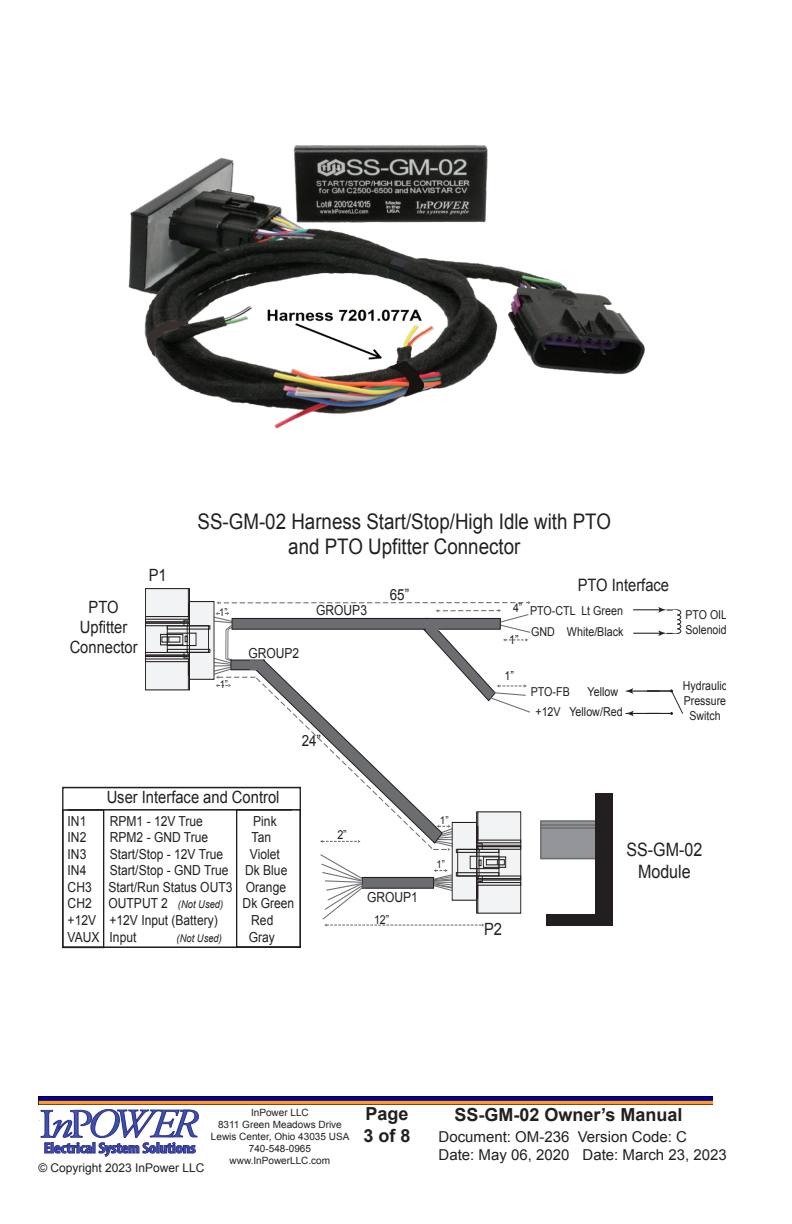
<style>
.page{position:relative;width:792px;height:1224px;background:#fff}
.page>*{position:absolute;margin:0;border:0;box-sizing:border-box;transform-origin:0 0}
.t1{font:21.4px/25.8px "Arial";color:#231f20;text-align:center;scale:.87 1}
.t2{font:18.4px/22.2px "Arial";color:#231f20;text-align:center;scale:.87 1}
.t3{font:700 18px/21.6px "Arial";color:#231f20}
.t4{font:17.2px "Arial";color:#231f20;scale:.86 1}
.t5{font:16.8px/20.2px "Arial";color:#231f20;text-align:center;scale:.87 1}
.t6{font:15.4px "Arial";color:#231f20;scale:.87 1}
.t7{font:700 condensed 15.2px "Myriad Pro";letter-spacing:-.015em;color:#3d53a3;scale:1.11 1}
.t8{font:15px/18px "Arial";color:#231f20}
.t9{font:13.8px/16.6px "Arial";color:#231f20;text-align:justify;scale:.87 1}
.t10{font:12.2px/21.2px "Arial";color:#231f20;scale:.87 1}
.t11{font:12.2px/14.8px "Arial";color:#231f20;scale:.86 1}
.t12{font:12px "Arial";color:#231f20}
.t13{font:italic 10.8px "Arial";color:#231f20;scale:.87 1}
.t14{font:10.8px "Arial";color:#231f20;scale:.87 1}
.t15{font:10.8px "Arial";color:#231f20;scale:.93 1}
.t16{font:10px/12px "Arial";color:#231f20;text-align:center}
.s1{font-style:italic;font-size:10.8px}
</style>
<div class="page">
<img style="left:38px;top:1096px;width:675px;height:9px">
<svg style="left:40px;top:1109px;width:159px;height:48px"></svg>
<div style="left:190px;top:602px;width:24px;height:77px;background:#f2f3f4"></div>
<div style="left:189px;top:601px;width:25px;height:78px;border:1px solid #231f20"></div>
<svg style="left:190px;top:629px;width:17px;height:20px"></svg>
<div style="left:167px;top:626px;width:42px;height:27px;border:1px solid #231f20"></div>
<div style="left:145px;top:589px;width:44px;height:101px;background:#f2f3f4"></div>
<div style="left:145px;top:588px;width:45px;height:102px;border:1px solid #231f20"></div>
<svg style="left:169px;top:635px;width:25px;height:9px"></svg>
<div style="left:167px;top:633px;width:29px;height:13px;border:1px solid #231f20"></div>
<hr style="left:189px;top:589px;width:1px;height:101px;background:#231f20">
<div style="left:145px;top:659px;width:45px;height:3px;border:1px solid #231f20"></div>
<div style="left:145px;top:655px;width:45px;height:2px;border:1px solid #231f20"></div>
<div style="left:145px;top:652px;width:45px;height:3px;border:1px solid #231f20"></div>
<div style="left:145px;top:616px;width:45px;height:3px;border:1px solid #231f20"></div>
<div style="left:145px;top:622px;width:45px;height:1px;border:1px solid #231f20"></div>
<div style="left:145px;top:623px;width:45px;height:3px;border:1px solid #231f20"></div>
<hr style="left:188px;top:658px;width:1px;height:32px;background:#231f20">
<hr style="left:188px;top:589px;width:1px;height:31px;background:#231f20">
<div style="left:167px;top:649px;width:43px;height:4px;border:1px solid #231f20"></div>
<div style="left:160px;top:634px;width:23px;height:11px;border:1px solid #231f20"></div>
<svg style="left:167px;top:626px;width:2px;height:27px"></svg>
<svg style="left:184px;top:603px;width:6px;height:72px"></svg>
<svg style="left:212px;top:601px;width:319px;height:326px"></svg>
<div style="left:546px;top:914px;width:67px;height:11px;background:#231f20"></div>
<div style="left:541px;top:821px;width:63px;height:38px;background:#939598"></div>
<div style="left:540px;top:820px;width:65px;height:39px;border:1px solid #6c6d70"></div>
<div style="left:540px;top:824px;width:65px;height:5px;border:1px solid #6c6d70"></div>
<div style="left:596px;top:794px;width:17px;height:130px;background:#231f20"></div>
<hr style="left:68px;top:809px;width:224px;height:2px;background:#231f20">
<div style="left:62px;top:787px;width:239px;height:161px;border:1px solid #231f20"></div>
<div style="left:62px;top:809px;width:42px;height:139px;border:1px solid #231f20"></div>
<div style="left:236px;top:809px;width:65px;height:139px;border:1px solid #231f20"></div>
<svg style="left:633px;top:607px;width:44px;height:6px"></svg>
<svg style="left:633px;top:630px;width:42px;height:6px"></svg>
<div style="left:673px;top:610px;width:8px;height:5px;border:1px solid #231f20;border-radius:50%"></div>
<div style="left:673px;top:615px;width:8px;height:5px;border:1px solid #231f20;border-radius:50%"></div>
<div style="left:673px;top:619px;width:8px;height:6px;border:1px solid #231f20;border-radius:50%"></div>
<div style="left:673px;top:624px;width:8px;height:5px;border:1px solid #231f20;border-radius:50%"></div>
<div style="left:673px;top:629px;width:8px;height:5px;border:1px solid #231f20;border-radius:50%"></div>
<svg style="left:625px;top:688px;width:58px;height:28px"></svg>
<img style="left:128px;top:145px;width:517px;height:284px">
<p class="t5" style="left:70px;top:597px;width:80px">PTO<br>Upfitter<br>Connector</p>
<p class="t5" style="left:149px;top:565px;width:22px">P1</p>
<p class="t1" style="left:198px;top:509px;width:477px">SS-GM-02 Harness Start/Stop/High Idle with PTO and PTO Upfitter Connector</p>
<p class="t14" style="left:219px;top:605px;width:11px">1”</p>
<p class="t14" style="left:220px;top:677px;width:11px">1”</p>
<p class="t9" style="left:248px;top:645px;width:60px">GROUP2</p>
<p class="t9" style="left:316px;top:602px;width:60px">GROUP3</p>
<p class="t6" style="left:302px;top:730px;width:24px">24”</p>
<p class="t6" style="left:390px;top:585px;width:24px">65”</p>
<p class="t10" style="left:513px;top:597px;width:12px">4”</p>
<p class="t10" style="left:509px;top:629px;width:12px">1”</p>
<p class="t4" style="left:578px;top:574px;width:108px">PTO Interface</p>
<p class="t10" style="left:530px;top:600px;width:109px">PTO-CTL Lt Green<br>GND White/Black</p>
<p class="t10" style="left:504px;top:666px;width:12px">1”</p>
<p class="t10" style="left:531px;top:681px;width:46px">PTO-FB</p>
<p class="t10" style="left:535px;top:682px;width:102px;line-height:20px;text-indent:52px">Yellow +12V Yellow/Red</p>
<p class="t11" style="left:686px;top:607px;width:50px">PTO OIL<br>Solenoid</p>
<p class="t11" style="left:683px;top:679px;width:53px;text-align:center">Hydraulic<br>Pressure<br>Switch</p>
<p class="t5" style="left:107px;top:788px;width:200px">User Interface and Control</p>
<p class="t9" style="left:68px;top:813px;width:23px">IN1</p>
<p class="t9" style="left:110px;top:813px;width:109px">RPM1 - 12V True</p>
<p class="t9" style="left:253px;top:813px;width:28px">Pink</p>
<p class="t9" style="left:68px;top:829px;width:23px">IN2</p>
<p class="t9" style="left:110px;top:829px;width:115px">RPM2 - GND True</p>
<p class="t9" style="left:252px;top:829px;width:24px">Tan</p>
<p class="t9" style="left:68px;top:846px;width:23px">IN3</p>
<p class="t9" style="left:110px;top:846px;width:132px">Start/Stop - 12V True</p>
<p class="t9" style="left:250px;top:846px;width:36px">Violet</p>
<p class="t9" style="left:68px;top:862px;width:23px">IN4</p>
<p class="t9" style="left:68px;top:862px;width:254px;text-indent:42px">Start/Stop - GND True Dk Blue CH3 Start/Run Status OUT3 Orange CH2 OUTPUT 2 <span class="s1">(Not Used)</span></p>
<p class="t9" style="left:243px;top:895px;width:61px">Dk Green</p>
<p class="t10" style="left:337px;top:825px;width:12px">2”</p>
<p class="t9" style="left:367px;top:889px;width:60px">GROUP1</p>
<p class="t15" style="left:440px;top:813px;width:11px">1”</p>
<p class="t14" style="left:437px;top:857px;width:11px">1”</p>
<p class="t2" style="left:626px;top:838px;width:89px">SS-GM-02<br>Module</p>
<p class="t9" style="left:68px;top:912px;width:174px">+12V +12V Input (Battery)</p>
<p class="t9" style="left:251px;top:912px;width:27px">Red</p>
<p class="t9" style="left:68px;top:929px;width:81px">VAUX Input</p>
<p class="t13" style="left:177px;top:931px;width:54px">(Not Used)</p>
<p class="t9" style="left:249px;top:929px;width:32px">Gray</p>
<p class="t10" style="left:374px;top:909px;width:19px">12”</p>
<p class="t5" style="left:484px;top:919px;width:22px">P2</p>
<p class="t16" style="left:211px;top:1106px;width:140px">InPower LLC<br>8311 Green Meadows Drive<br>Lewis Center, Ohio 43035 USA<br>740-548-0965 www.InPowerLLC.com</p>
<p class="t7" style="left:44px;top:1139px;width:138px">Electrical System Solutions</p>
<p class="t12" style="left:38px;top:1160px;width:168px">© Copyright 2023 InPower LLC</p>
<h3 class="t3" style="left:363px;top:1104px;width:49px">Page<br>3 of 8</h3>
<h3 class="t3" style="left:454px;top:1105px;width:230px">SS-GM-02 Owner’s Manual</h3>
<p class="t8" style="left:439px;top:1128px;width:290px">Document: OM-236 Version Code: C<br>Date: May 06, 2020 Date: March 23, 2023</p>
</div>
